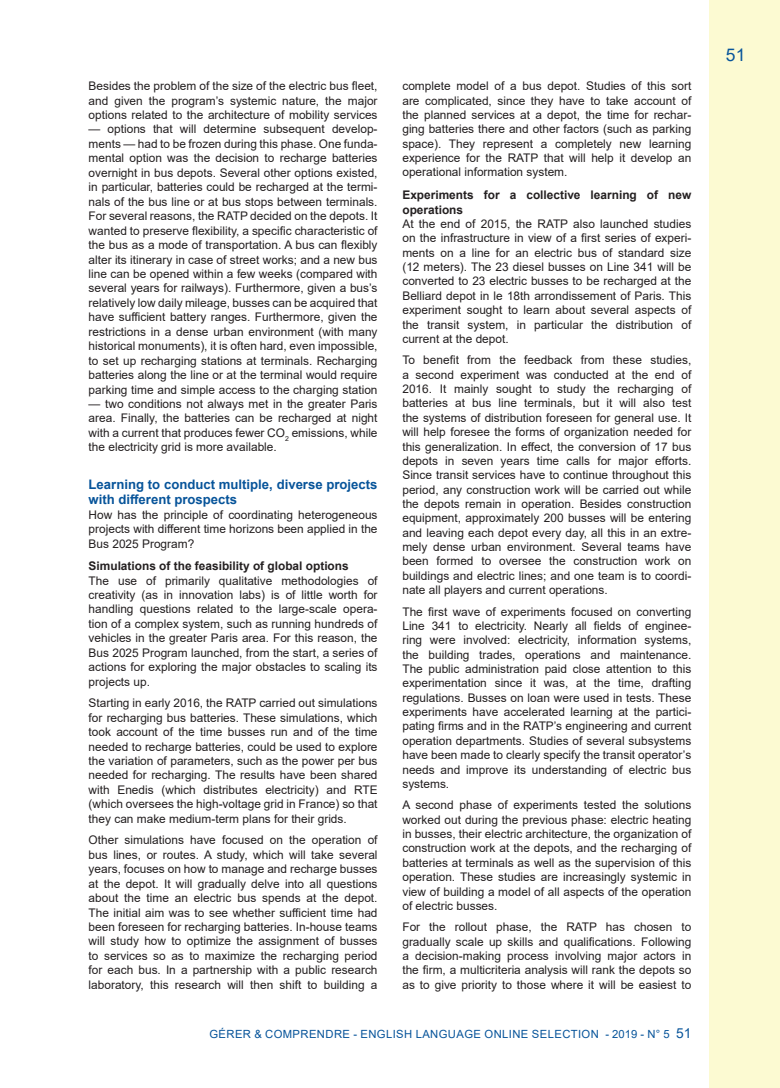
<style>
.page{position:relative;width:780px;height:1088px;background:#fff}
.page>*{position:absolute;margin:0;border:0;box-sizing:border-box;transform-origin:0 0}
.t1{font:17.5px "Arial";color:#07549a}
.Titre_2{font:700 13.12px/16px "Arial";color:#07549a}
.texte_courant{font:11.88px/14.4px "Arial";color:#231f20;text-align:justify}
.Titre3{font:700 11.88px/15.1px "Arial";color:#231f20}
.t2{font:11.25px "Arial";letter-spacing:.035em;color:#07549a}
.s1{font-size:13.75px}
</style>
<div class="page">
<div style="left:709px;top:0;width:71px;height:1088px;background:#fcfad2"></div>
<p class="texte_courant" style="left:89px;top:79px;width:290px">Besides the problem of the size of the electric bus fleet, and given the program’s systemic nature, the major options related to the architecture of mobility services</p>
<p class="texte_courant" style="left:89px;top:122px;width:290px">— options that will determine subsequent develop&shy;ments — had to be frozen during this phase. One funda&shy;mental option was the decision to recharge batteries overnight in bus depots. Several other options existed, in particular, batteries could be recharged at the termi&shy;nals of the bus line or at bus stops between terminals.<br>For several reasons, the RATP decided on the depots. It wanted to preserve flexibility, a specific characteristic of the bus as a mode of transportation. A bus can flexibly alter its itinerary in case of street works; and a new bus line can be opened within a few weeks (compared with several years for railways). Furthermore, given a bus’s relatively low daily mileage, busses can be acquired that have sufficient battery ranges. Furthermore, given the restrictions in a dense urban environment (with many historical monuments), it is often hard, even impossible, to set up recharging stations at terminals. Recharging batteries along the line or at the terminal would require parking time and simple access to the charging station</p>
<p class="texte_courant" style="left:89px;top:396px;width:290px">— two conditions not always met in the greater Paris area. Finally, the batteries can be recharged at night with a current that produces fewer CO<sub>2</sub> emissions, while the electricity grid is more available.</p>
<p class="Titre_2" style="left:89px;top:476px;width:290px">Learning to conduct multiple, diverse projects with different prospects</p>
<p class="texte_courant" style="left:89px;top:507px;width:290px">How has the principle of coordinating heterogeneous projects with different time horizons been applied in the Bus 2025 Program?</p>
<p class="Titre3" style="left:89px;top:558px;width:261px">Simulations of the feasibility of global options</p>
<p class="texte_courant" style="left:89px;top:573px;width:290px">The use of primarily qualitative methodologies of creativity (as in innovation labs) is of little worth for handling questions related to the large-scale opera&shy;tion of a complex system, such as running hundreds of vehicles in the greater Paris area. For this reason, the Bus 2025 Program launched, from the start, a series of actions for exploring the major obstacles to scaling its projects up.</p>
<p class="texte_courant" style="left:89px;top:696px;width:290px">Starting in early 2016, the RATP carried out simulations for recharging bus batteries. These simulations, which took account of the time busses run and of the time needed to recharge batteries, could be used to explore the variation of parameters, such as the power per bus needed for recharging. The results have been shared with Enedis (which distributes electricity) and RTE (which oversees the high-voltage grid in France) so that they can make medium-term plans for their grids.</p>
<p class="texte_courant" style="left:89px;top:833px;width:290px">Other simulations have focused on the operation of bus lines, or routes. A study, which will take several years, focuses on how to manage and recharge busses at the depot. It will gradually delve into all questions about the time an electric bus spends at the depot.<br>The initial aim was to see whether sufficient time had been foreseen for recharging batteries. In-house teams will study how to optimize the assignment of busses to services so as to maximize the recharging period for each bus. In a partnership with a public research laboratory, this research will then shift to building a</p>
<p class="texte_courant" style="left:402px;top:79px;width:290px">complete model of a bus depot. Studies of this sort are complicated, since they have to take account of the planned services at a depot, the time for rechar&shy;ging batteries there and other factors (such as parking space). They represent a completely new learning experience for the RATP that will help it develop an operational information system.</p>
<p class="Titre3" style="left:402px;top:187px;width:290px">Experiments for a collective learning of new operations</p>
<p class="texte_courant" style="left:402px;top:217px;width:290px">At the end of 2015, the RATP also launched studies on the infrastructure in view of a first series of experi&shy;ments on a line for an electric bus of standard size (12 meters). The 23 diesel busses on Line 341 will be converted to 23 electric busses to be recharged at the Belliard depot in le 18th arrondissement of Paris. This experiment sought to learn about several aspects of the transit system, in particular the distribution of current at the depot.</p>
<p class="texte_courant" style="left:402px;top:353px;width:290px">To benefit from the feedback from these studies, a second experiment was conducted at the end of 2016. It mainly sought to study the recharging of batteries at bus line terminals, but it will also test the systems of distribution foreseen for general use. It will help foresee the forms of organization needed for this generalization. In effect, the conversion of 17 bus depots in seven years time calls for major efforts.<br>Since transit services have to continue throughout this period, any construction work will be carried out while the depots remain in operation. Besides construction equipment, approximately 200 busses will be entering and leaving each depot every day, all this in an extre&shy;mely dense urban environment. Several teams have been formed to oversee the construction work on buildings and electric lines; and one team is to coordi&shy;nate all players and current operations.</p>
<p class="texte_courant" style="left:402px;top:604px;width:290px">The first wave of experiments focused on converting Line 341 to electricity. Nearly all fields of enginee&shy;ring were involved: electricity, information systems, the building trades, operations and maintenance.<br>The public administration paid close attention to this experimentation since it was, at the time, drafting regulations. Busses on loan were used in tests. These experiments have accelerated learning at the partici&shy;pating firms and in the RATP’s engineering and current operation departments. Studies of several subsystems have been made to clearly specify the transit operator’s needs and improve its understanding of electric bus systems.</p>
<p class="texte_courant" style="left:402px;top:798px;width:290px">A second phase of experiments tested the solutions worked out during the previous phase: electric heating in busses, their electric architecture, the organization of construction work at the depots, and the recharging of batteries at terminals as well as the supervision of this operation. These studies are increasingly systemic in view of building a model of all aspects of the operation of electric busses.</p>
<p class="texte_courant" style="left:402px;top:920px;width:290px">For the rollout phase, the RATP has chosen to gradually scale up skills and qualifications. Following a decision-making process involving major actors in the firm, a multicriteria analysis will rank the depots so as to give priority to those where it will be easiest to</p>
<p class="t2" style="left:209px;top:1026px;width:483px">GÉRER &amp; COMPRENDRE - ENGLISH LANGUAGE ONLINE SELECTION - 2019 - N° 5 <span class="s1">51</span></p>
<h1 class="t1" style="left:726px;top:42px;width:21px">51</h1>
</div>
